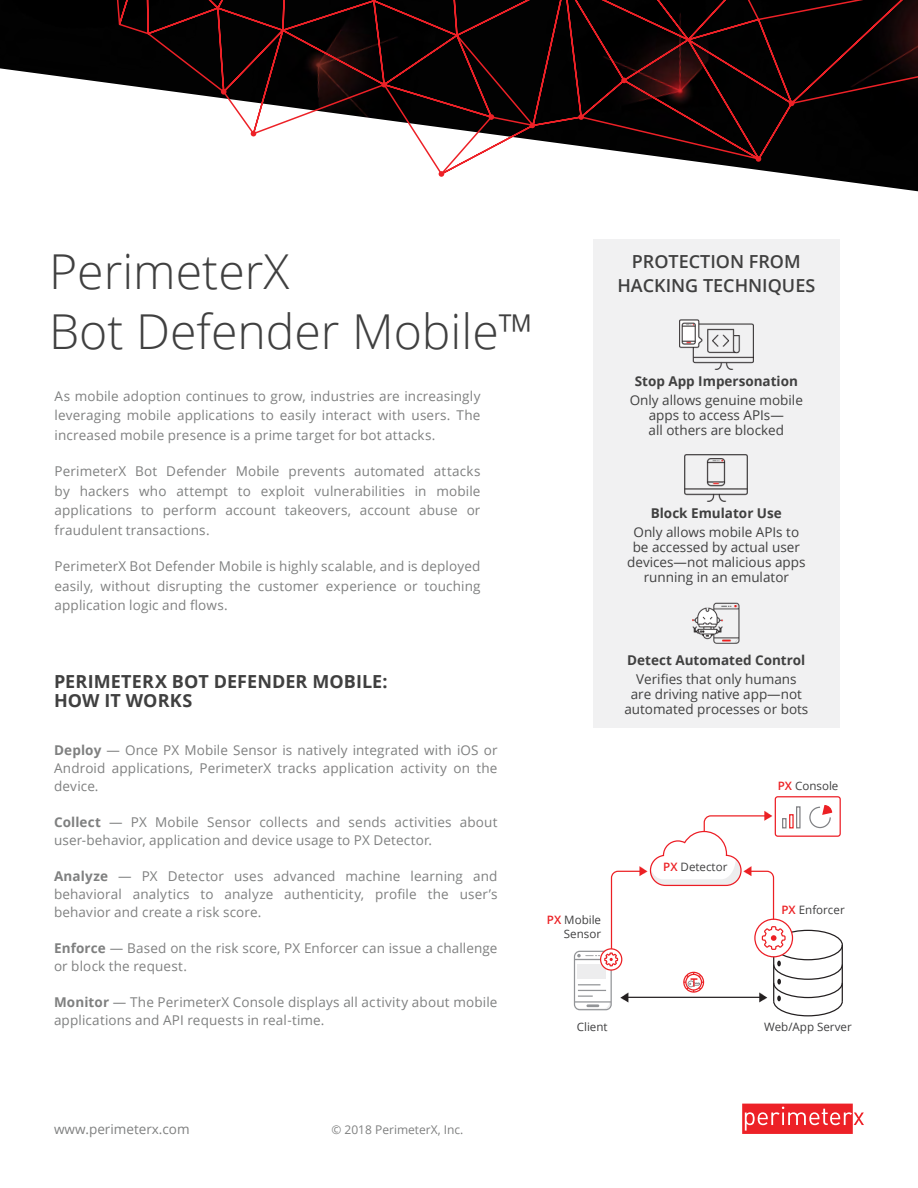
<style>
.page{position:relative;width:918px;height:1188px;background:#fff}
.page>*{position:absolute;margin:0;border:0;box-sizing:border-box;transform-origin:0 0}
.t1{font:300 48.15px/60px "Open Sans";color:#404040}
.t2{font:700 18px/19.5px "Open Sans";letter-spacing:.005em;color:#404040}
.t3{font:600 18px/24px "Open Sans";color:#404040;text-align:center}
.t4{font:13.5px/19.5px "Open Sans";letter-spacing:.01em;color:#7f8080;text-align:justify}
.t5{font:13.5px/15px "Open Sans";color:#404040;text-align:center}
.t6{font:700 13.5px "Open Sans";color:#404040}
.t7{font:12px "Open Sans";color:#7f8080}
.t8{font:11.55px/14px "Open Sans";color:#404041;text-align:right}
.s1{font-weight:700}
.s2{font-weight:600;color:#ec2024}
</style>
<div class="page">
<img style="left:0;top:0;width:918px;height:191px">
<svg style="left:105px;top:0;width:813px;height:176px"></svg>
<svg style="left:742px;top:1104px;width:122px;height:30px;background:#f04e53"></svg>
<div style="left:593px;top:239px;width:247px;height:489px;background:#f1f1f2"></div>
<div style="left:775px;top:796px;width:66px;height:41px;border:1px solid #ec1c24;border-radius:2px"></div>
<svg style="left:574px;top:805px;width:269px;height:212px"></svg>
<img style="left:679px;top:319px;width:74px;height:51px">
<img style="left:684px;top:454px;width:64px;height:48px">
<img style="left:692px;top:602px;width:48px;height:42px">
<h1 class="t1" style="left:49px;top:241px;width:486px">PerimeterX<br>Bot Defender Mobile™</h1>
<p class="t4" style="left:55px;top:386px;width:427px">As mobile adoption continues to grow, industries are increasingly leveraging mobile applications to easily interact with users. The increased mobile presence is a prime target for bot attacks.</p>
<p class="t4" style="left:55px;top:461px;width:427px">PerimeterX Bot Defender Mobile prevents automated attacks by hackers who attempt to exploit vulnerabilities in mobile applications to perform account takeovers, account abuse or fraudulent transactions.</p>
<p class="t4" style="left:55px;top:556px;width:427px">PerimeterX Bot Defender Mobile is highly scalable, and is deployed easily, without disrupting the customer experience or touching application logic and flows.</p>
<h2 class="t2" style="left:54px;top:671px;width:335px">PERIMETERX BOT DEFENDER MOBILE:<br>HOW IT WORKS</h2>
<p class="t4" style="left:54px;top:741px;width:445px;line-height:18px"><span class="s1">Deploy</span> — Once PX Mobile Sensor is natively integrated with iOS or Android applications, PerimeterX tracks application activity on the device.</p>
<p class="t4" style="left:54px;top:813px;width:445px;line-height:18px"><span class="s1">Collect</span> — PX Mobile Sensor collects and sends activities about user-behavior, application and device usage to PX Detector.</p>
<p class="t4" style="left:54px;top:867px;width:445px;line-height:18px"><span class="s1">Analyze</span> — PX Detector uses advanced machine learning and behavioral analytics to analyze authenticity, profile the user’s behavior and create a risk score.</p>
<p class="t4" style="left:54px;top:939px;width:445px;line-height:18px"><span class="s1">Enforce</span> — Based on the risk score, PX Enforcer can issue a challenge or block the request.</p>
<p class="t4" style="left:54px;top:993px;width:445px;line-height:18px"><span class="s1">Monitor</span> — The PerimeterX Console displays all activity about mobile applications and API requests in real-time.</p>
<h2 class="t3" style="left:617px;top:249px;width:199px">PROTECTION FROM<br>HACKING TECHNIQUES</h2>
<p class="t6" style="left:635px;top:371px;width:165px">Stop App Impersonation</p>
<p class="t5" style="left:630px;top:392px;width:175px">Only allows genuine mobile apps to access APIs—<br>all others are blocked</p>
<p class="t6" style="left:651px;top:503px;width:133px">Block Emulator Use</p>
<p class="t5" style="left:627px;top:524px;width:180px">Only allows mobile APIs to be accessed by actual user devices—not malicious apps running in an emulator</p>
<p class="t6" style="left:627px;top:651px;width:180px">Detect Automated Control</p>
<p class="t5" style="left:624px;top:672px;width:186px">Verifies that only humans are driving native app—not automated processes or bots</p>
<p class="t8" style="left:547px;top:912px;width:56px"><span class="s2">PX</span> Mobile<br>Sensor</p>
<p class="t8" style="left:663px;top:860px;width:66px"><span class="s2">PX</span> Detector</p>
<p class="t8" style="left:778px;top:778px;width:62px"><span class="s2">PX</span> Console</p>
<p class="t8" style="left:781px;top:902px;width:65px"><span class="s2">PX</span> Enforcer</p>
<p class="t8" style="left:577px;top:1020px;width:32px">Client</p>
<p class="t8" style="left:764px;top:1020px;width:89px">Web/App Server</p>
<p class="t4" style="left:54px;top:1119px;width:137px">www.perimeterx.com</p>
<p class="t7" style="left:331px;top:1122px;width:133px">© 2018 PerimeterX, Inc.</p>
</div>
